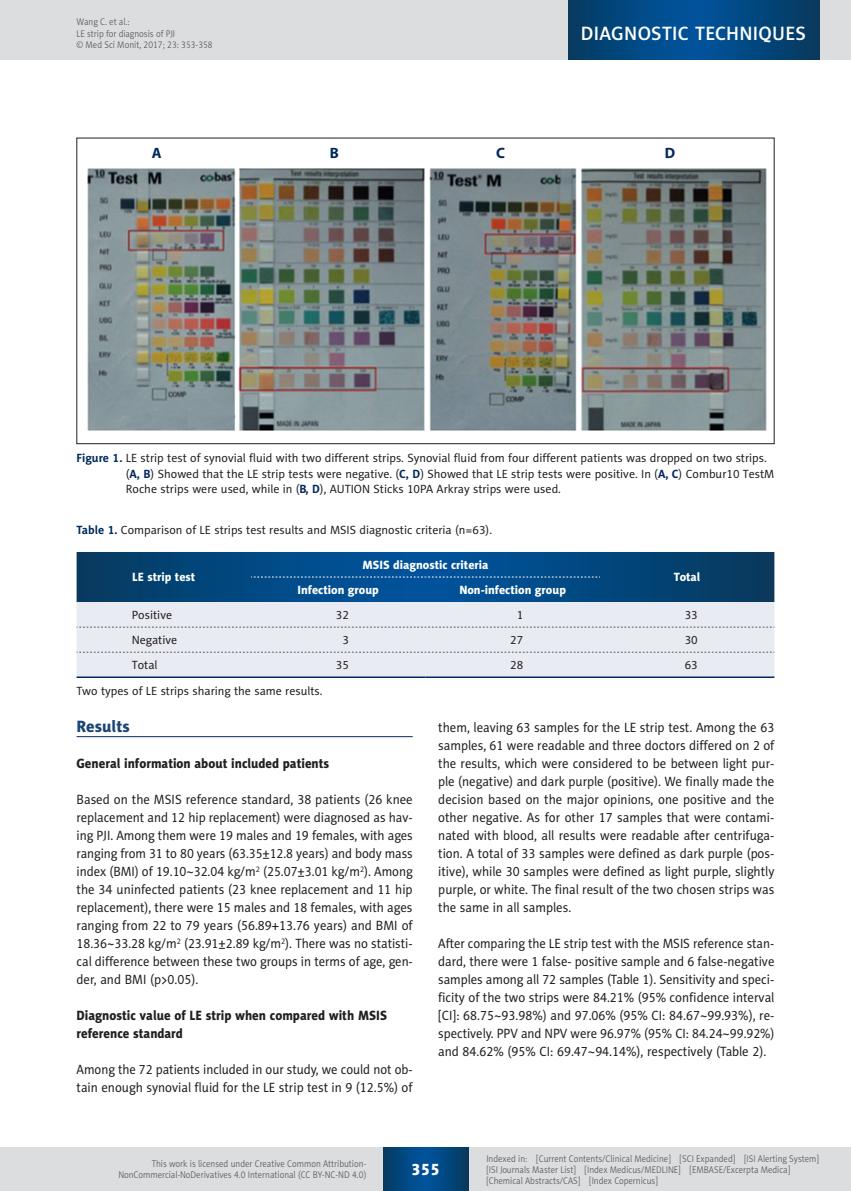
<style>
.page{position:relative;width:851px;height:1191px;background:#fff}
.page>*{position:absolute;margin:0;border:0;box-sizing:border-box;transform-origin:0 0}
.t1{font:19.5px "Naomi Sans EFN Medium";letter-spacing:.015em;color:#fff}
.MSM_Headline_1{font:16.5px "Naomi Sans EFN Heavy";color:#1a4574}
.t2{font:16.5px "Naomi Sans EFN Heavy";color:#fff}
.t3{font:700 15px "Myriad Pro";color:#00295c}
.MSM_Body{font:13.5px/18px "Naomi Sans EFN";color:#231f20;text-align:justify;scale:.95 1}
.MSM_Body-2{font:13.5px/18px "Naomi Sans EFN";color:#231f20;scale:.94 1}
.MSM_Headline_2{font:13.5px/18px "Naomi Sans EFN Heavy";color:#231f20;scale:.95 1}
.MSM_Rycina_tytul{font:12px/15.8px "Naomi Sans EFN";color:#231f20}
.MSM_Tabela_Head{font:12px "Naomi Sans EFN Heavy";color:#fff}
.MSM_Tabela_tytul{font:12px "Naomi Sans EFN";color:#231f20}
.MSM_Table_podpis_dol{font:12px "Naomi Sans EFN";color:#231f20}
.MSM_Tabela_zawartosc{font:12px "Naomi Sans EFN";color:#231f20}
.MSM_pagina_zywa{font:9.75px/11.2px "Naomi Sans EFN Light";color:#57585a;scale:.9 1}
.MSM_pagina_sygnatura{font:9.75px "Naomi Sans EFN Light";color:#57585a;scale:.9 1}
.s1{font-weight:700;color:#00295c}
</style>
<div class="page">
<hr style="left:77px;top:736px;width:335px;height:1px;background:#00295c">
<img style="left:87px;top:168px;width:680px;height:263px">
<div style="left:77px;top:602px;width:697px;height:74px;background:#e8ebf2"></div>
<svg style="left:77px;top:627px;width:697px;height:1px"></svg>
<svg style="left:77px;top:552px;width:697px;height:50px;background:#03487f"></svg>
<svg style="left:77px;top:652px;width:697px;height:1px"></svg>
<hr style="left:77px;top:676px;width:174px;height:2px;background:#00295c">
<hr style="left:251px;top:676px;width:174px;height:2px;background:#00295c">
<hr style="left:425px;top:676px;width:175px;height:2px;background:#00295c">
<hr style="left:600px;top:676px;width:174px;height:2px;background:#00295c">
<div style="left:0;top:1148px;width:850px;height:43px;background:#dcdddf"></div>
<svg style="left:383px;top:1147px;width:85px;height:43px;background:#02477e"></svg>
<div style="left:0;top:0;width:850px;height:60px;background:#dcdddf"></div>
<svg style="left:568px;top:0;width:251px;height:60px;background:#02477e"></svg>
<p class="MSM_pagina_zywa" style="left:77px;top:16px;width:111px">Wang C. et al.:<br>LE strip for diagnosis of PJI</p>
<p class="MSM_pagina_sygnatura" style="left:77px;top:39px;width:153px">© Med Sci Monit, 2017; 23: 353-358</p>
<h1 class="t1" style="left:580px;top:22px;width:227px">DIAGNOSTIC TECHNIQUES</h1>
<p class="t3" style="left:152px;top:143px;width:11px">A</p>
<p class="t3" style="left:329px;top:143px;width:11px">B</p>
<p class="t3" style="left:496px;top:143px;width:10px">C</p>
<p class="t3" style="left:664px;top:143px;width:12px">D</p>
<p class="MSM_Rycina_tytul" style="left:126px;top:450px;width:650px;text-indent:-49px"><span class="s1">Figure 1.</span> LE strip test of synovial fluid with two different strips. Synovial fluid from four different patients was dropped on two strips. (<span class="s1">A, B</span>) Showed that the LE strip tests were negative. (<span class="s1">C, D</span>) Showed that LE strip tests were positive. In (<span class="s1">A, C</span>) Combur10 TestM<br>Roche strips were used, while in (<span class="s1">B, D</span>), AUTION Sticks 10PA Arkray strips were used.</p>
<p class="MSM_Tabela_tytul" style="left:77px;top:523px;width:417px"><span class="s1">Table 1.</span> Comparison of LE strips test results and MSIS diagnostic criteria (n=63).</p>
<p class="MSM_Tabela_Head" style="left:132px;top:570px;width:65px">LE strip test</p>
<p class="MSM_Tabela_Head" style="left:362px;top:557px;width:127px">MSIS diagnostic criteria</p>
<p class="MSM_Tabela_Head" style="left:297px;top:582px;width:83px">Infection group</p>
<p class="MSM_Tabela_Head" style="left:459px;top:582px;width:108px">Non-infection group</p>
<p class="MSM_Tabela_Head" style="left:674px;top:570px;width:28px">Total</p>
<p class="MSM_Tabela_zawartosc" style="left:132px;top:608px;width:42px">Positive</p>
<p class="MSM_Tabela_zawartosc" style="left:336px;top:608px;width:15px">32</p>
<p class="MSM_Tabela_zawartosc" style="left:516px;top:608px;width:8px">1</p>
<p class="MSM_Tabela_zawartosc" style="left:684px;top:608px;width:15px">33</p>
<p class="MSM_Tabela_zawartosc" style="left:132px;top:633px;width:47px">Negative</p>
<p class="MSM_Tabela_zawartosc" style="left:342px;top:633px;width:8px">3</p>
<p class="MSM_Tabela_zawartosc" style="left:510px;top:633px;width:15px">27</p>
<p class="MSM_Tabela_zawartosc" style="left:684px;top:633px;width:15px">30</p>
<p class="MSM_Tabela_zawartosc" style="left:132px;top:658px;width:27px">Total</p>
<p class="MSM_Tabela_zawartosc" style="left:336px;top:658px;width:15px">35</p>
<p class="MSM_Tabela_zawartosc" style="left:510px;top:658px;width:15px">28</p>
<p class="MSM_Tabela_zawartosc" style="left:684px;top:658px;width:15px">63</p>
<p class="MSM_Table_podpis_dol" style="left:77px;top:684px;width:247px">Two types of LE strips sharing the same results.</p>
<p class="MSM_Headline_1" style="left:77px;top:716px;width:55px">Results</p>
<p class="MSM_Headline_2" style="left:77px;top:754px;width:267px">General information about included patients</p>
<p class="MSM_Body" style="left:77px;top:790px;width:355px">Based on the MSIS reference standard, 38 patients (26 knee replacement and 12 hip replacement) were diagnosed as hav&shy;ing PJI. Among them were 19 males and 19 females, with ages ranging from 31 to 80 years (63.35±12.8 years) and body mass index (BMI) of 19.10~32.04 kg/m<sup>2</sup> (25.07±3.01 kg/m<sup>2</sup>). Among the 34 uninfected patients (23 knee replacement and 11 hip replacement), there were 15 males and 18 females, with ages ranging from 22 to 79 years (56.89+13.76 years) and BMI of 18.36~33.28 kg/m<sup>2</sup> (23.91±2.89 kg/m<sup>2</sup>). There was no statisti&shy;cal difference between these two groups in terms of age, gen&shy;der, and BMI (p&gt;0.05).</p>
<p class="MSM_Headline_2" style="left:77px;top:1006px;width:328px">Diagnostic value of LE strip when compared with MSIS reference standard</p>
<p class="MSM_Body-2" style="left:77px;top:1060px;width:359px">Among the 72 patients included in our study, we could not ob&shy;tain enough synovial fluid for the LE strip test in 9 (12.5%) of</p>
<p class="MSM_Body" style="left:438px;top:718px;width:355px">them, leaving 63 samples for the LE strip test. Among the 63 samples, 61 were readable and three doctors differed on 2 of the results, which were considered to be between light pur&shy;ple (negative) and dark purple (positive). We finally made the decision based on the major opinions, one positive and the other negative. As for other 17 samples that were contami&shy;nated with blood, all results were readable after centrifuga&shy;tion. A total of 33 samples were defined as dark purple (pos&shy;itive), while 30 samples were defined as light purple, slightly purple, or white. The final result of the two chosen strips was the same in all samples.</p>
<p class="MSM_Body-2" style="left:438px;top:934px;width:359px;text-align:justify">After comparing the LE strip test with the MSIS reference stan&shy;dard, there were 1 false- positive sample and 6 false-negative samples among all 72 samples (Table 1). Sensitivity and speci&shy;ficity of the two strips were 84.21% (95% confidence interval [CI]: 68.75~93.98%) and 97.06% (95% CI: 84.67~99.93%), re&shy;spectively. PPV and NPV were 96.97% (95% CI: 84.24~99.92%) and 84.62% (95% CI: 69.47~94.14%), respectively (Table 2).</p>
<p class="MSM_pagina_zywa" style="left:118px;top:1158px;width:277px;text-align:right">This work is licensed under Creative Common Attribution-<br>NonCommercial-NoDerivatives 4.0 International (CC BY-NC-ND 4.0)</p>
<p class="t2" style="left:411px;top:1159px;width:30px">355</p>
<p class="MSM_pagina_zywa" style="left:486px;top:1152px;width:371px">Indexed in: [Current Contents/Clinical Medicine] [SCI Expanded] [ISI Alerting System] [ISI Journals Master List] [Index Medicus/MEDLINE] [EMBASE/Excerpta Medica] [Chemical Abstracts/CAS] [Index Copernicus]</p>
</div>
